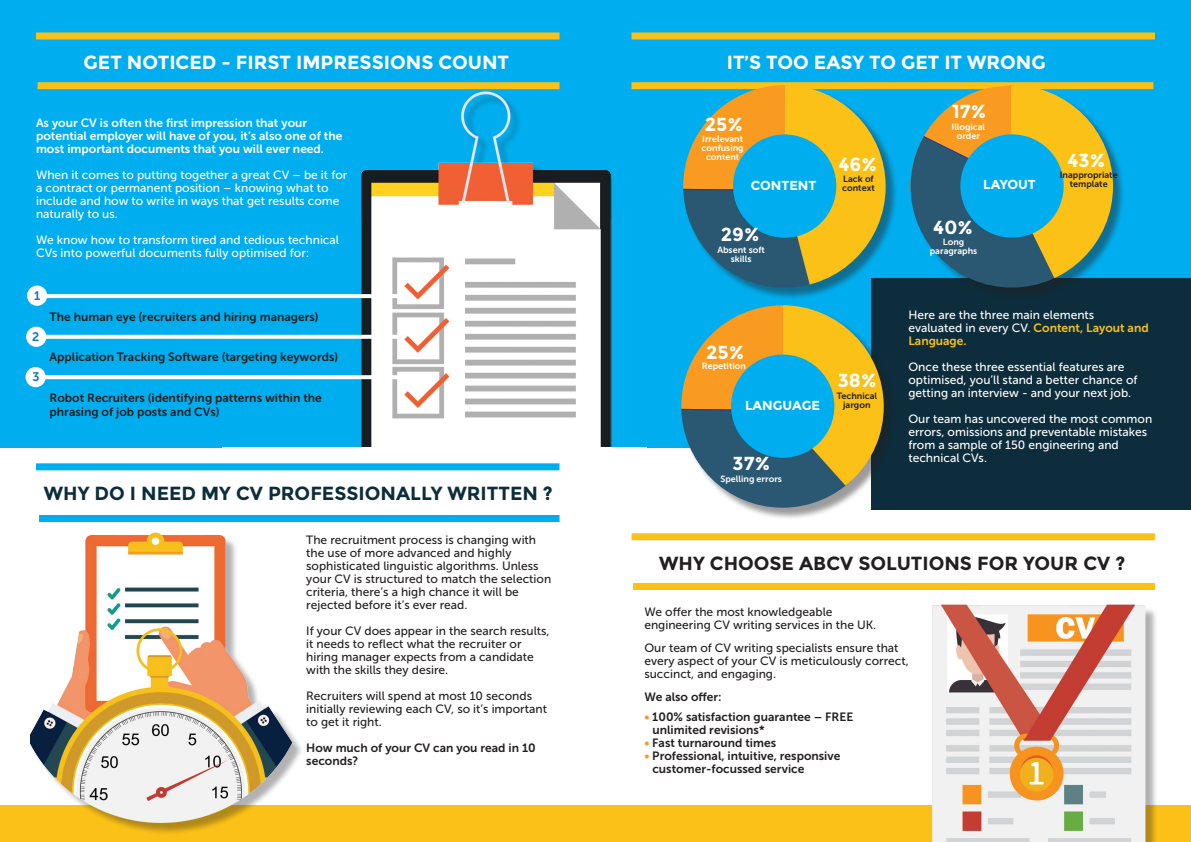
<style>
.page{position:relative;width:1191px;height:842px;background:#fff}
.page>*{position:absolute;margin:0;border:0;box-sizing:border-box;transform-origin:0 0}
.t1{font:700 19px "Montserrat";color:#fff}
.t2{font:700 19px "Montserrat";color:#0d2d3c}
.t3{font:700 19px "Montserrat";color:#231f20}
.t4{font:700 18.9px "Montserrat";color:#fff}
.t5{font:700 13px "Montserrat";color:#fff}
.Paragraph{font:12.4px "Museo Sans 700";color:#1074bc}
.Paragraph-2{font:12px/13px "Museo Sans 500";color:#231f20}
.Paragraph-3{font:12px/13px "Museo Sans 500";color:#fff}
.Paragraph-4{font:12px/13px "Museo Sans 700";color:#231f20}
.Paragraph-5{font:12px/13px "Museo Sans 700";color:#fff}
.Paragraph-6{font:12px "Museo Sans 700";color:#fbc116}
.Paragraph-7{font:9px "Museo Sans 700";color:#fff}
.Paragraph-8{font:9px "Museo Sans 700";color:#231f20}
.s1{font-family:"Museo Sans 700";color:#fbc116}
.s2{color:#f89b20}
</style>
<div class="page">
<div style="left:0;top:0;width:1191px;height:447px;background:#00aeef"></div>
<div style="left:871px;top:278px;width:320px;height:232px;background:#0d2d3c"></div>
<div style="left:36px;top:32px;width:523px;height:7px;background:#fbc116"></div>
<div style="left:38px;top:82px;width:521px;height:7px;background:#fbc116"></div>
<div style="left:36px;top:463px;width:523px;height:7px;background:#00aeef"></div>
<div style="left:39px;top:515px;width:520px;height:7px;background:#00aeef"></div>
<div style="left:0;top:806px;width:1191px;height:36px;background:#fbc116"></div>
<div style="left:28px;top:286px;width:18px;height:19px;background:#fff;border-radius:50%"></div>
<div style="left:27px;top:286px;width:20px;height:20px;border:1px solid #fff;border-radius:50%"></div>
<div style="left:27px;top:327px;width:19px;height:19px;background:#fff;border-radius:50%"></div>
<div style="left:26px;top:327px;width:20px;height:20px;border:1px solid #fff;border-radius:50%"></div>
<div style="left:26px;top:368px;width:19px;height:18px;background:#fff;border-radius:50%"></div>
<div style="left:26px;top:367px;width:20px;height:20px;border:1px solid #fff;border-radius:50%"></div>
<div style="left:32px;top:534px;width:272px;height:301px;background:#231f20;opacity:.35"></div>
<img style="left:30px;top:532px;width:295px;height:296px">
<div style="left:631px;top:32px;width:524px;height:7px;background:#fbc116"></div>
<div style="left:631px;top:82px;width:522px;height:7px;background:#fbc116"></div>
<div style="left:684px;top:87px;width:214px;height:213px;background:#231f20;opacity:.45"></div>
<svg style="left:683px;top:85px;width:202px;height:203px"></svg>
<div style="left:733px;top:134px;width:103px;height:104px;background:#00aeef;border-radius:50%"></div>
<div style="left:683px;top:307px;width:213px;height:213px;background:#231f20;opacity:.45"></div>
<svg style="left:681px;top:305px;width:202px;height:203px"></svg>
<div style="left:731px;top:354px;width:103px;height:104px;background:#00aeef;border-radius:50%"></div>
<div style="left:912px;top:87px;width:213px;height:212px;background:#231f20;opacity:.45"></div>
<svg style="left:910px;top:85px;width:203px;height:203px"></svg>
<div style="left:960px;top:134px;width:103px;height:104px;background:#00aeef;border-radius:50%"></div>
<div style="left:631px;top:533px;width:524px;height:7px;background:#fbc116"></div>
<div style="left:633px;top:583px;width:522px;height:7px;background:#fbc116"></div>
<img style="left:921px;top:604px;width:234px;height:238px">
<img style="left:350px;top:84px;width:262px;height:363px">
<svg style="left:45px;top:294px;width:353px;height:4px"></svg>
<svg style="left:44px;top:335px;width:359px;height:4px"></svg>
<svg style="left:44px;top:375px;width:359px;height:4px"></svg>
<p class="t1" style="left:84px;top:51px;width:427px">GET NOTICED - FIRST IMPRESSIONS COUNT</p>
<p class="Paragraph-5" style="left:36px;top:117px;width:273px">As your CV is often the first impression that your</p>
<p class="Paragraph-5" style="left:36px;top:130px;width:308px">potential employer will have of you, it’s also one of the most important documents that you will ever need.</p>
<p class="Paragraph-3" style="left:36px;top:169px;width:313px">When it comes to putting together a great CV – be it for a contract or permanent position – knowing what to include and how to write in ways that get results come</p>
<p class="Paragraph-3" style="left:36px;top:208px;width:83px">naturally to us.</p>
<p class="Paragraph-3" style="left:36px;top:234px;width:304px">We know how to transform tired and tedious technical<br>CVs into powerful documents fully optimised for:</p>
<p class="Paragraph" style="left:34px;top:289px;width:8px">1</p>
<p class="Paragraph" style="left:32px;top:330px;width:9px">2</p>
<p class="Paragraph" style="left:32px;top:370px;width:9px">3</p>
<p class="Paragraph-4" style="left:50px;top:310px;width:270px">The human eye (recruiters and hiring managers)</p>
<p class="Paragraph-4" style="left:50px;top:350px;width:290px">Application Tracking Software (targeting keywords)</p>
<p class="Paragraph-4" style="left:50px;top:391px;width:274px">Robot Recruiters (identifying patterns within the</p>
<p class="Paragraph-4" style="left:50px;top:405px;width:171px">phrasing of job posts and CVs)</p>
<p class="t2" style="left:44px;top:482px;width:510px">WHY DO I NEED MY CV PROFESSIONALLY WRITTEN ?</p>
<p class="Paragraph-2" style="left:306px;top:533px;width:231px">The recruitment process is changing with the use of more advanced and highly</p>
<p class="Paragraph-2" style="left:306px;top:559px;width:246px">sophisticated linguistic algorithms. Unless your CV is structured to match the selection criteria, there’s a high chance it will be</p>
<p class="Paragraph-2" style="left:306px;top:598px;width:163px">rejected before it’s ever read.</p>
<p class="Paragraph-2" style="left:306px;top:624px;width:245px">If your CV does appear in the search results, it needs to reflect what the recruiter or</p>
<p class="Paragraph-2" style="left:306px;top:650px;width:229px">hiring manager expects from a candidate with the skills they desire.</p>
<p class="Paragraph-2" style="left:306px;top:689px;width:242px">Recruiters will spend at most 10 seconds initially reviewing each CV, so it’s important to get it right.</p>
<p class="Paragraph-4" style="left:306px;top:741px;width:231px">How much of your CV can you read in 10 seconds?</p>
<p class="t1" style="left:727px;top:51px;width:320px">IT’S TOO EASY TO GET IT WRONG</p>
<p class="t4" style="left:705px;top:113px;width:40px">25%</p>
<p class="Paragraph-7" style="left:702px;top:134px;width:42px">Irrelevant</p>
<p class="Paragraph-7" style="left:701px;top:143px;width:44px">confusing</p>
<p class="Paragraph-7" style="left:706px;top:152px;width:35px">content</p>
<p class="t5" style="left:750px;top:177px;width:67px">CONTENT</p>
<p class="t4" style="left:721px;top:223px;width:40px">29%</p>
<p class="Paragraph-7" style="left:717px;top:244px;width:49px">Absent soft</p>
<p class="Paragraph-7" style="left:731px;top:253px;width:22px">skills</p>
<p class="t4" style="left:952px;top:100px;width:35px">17%</p>
<p class="Paragraph-7" style="left:951px;top:122px;width:35px">Illogical</p>
<p class="Paragraph-7" style="left:956px;top:131px;width:25px">order</p>
<p class="t4" style="left:838px;top:153px;width:40px">46%</p>
<p class="t4" style="left:1067px;top:149px;width:39px">43%</p>
<p class="Paragraph-8" style="left:1059px;top:170px;width:59px">Inappropriate</p>
<p class="Paragraph-8" style="left:1069px;top:179px;width:39px">template</p>
<p class="Paragraph-8" style="left:843px;top:174px;width:32px">Lack of</p>
<p class="Paragraph-8" style="left:842px;top:183px;width:34px">context</p>
<p class="t5" style="left:983px;top:177px;width:54px">LAYOUT</p>
<p class="t4" style="left:933px;top:216px;width:41px">40%</p>
<p class="Paragraph-7" style="left:943px;top:237px;width:23px">Long</p>
<p class="Paragraph-7" style="left:929px;top:246px;width:49px">paragraphs</p>
<p class="t4" style="left:706px;top:341px;width:40px">25%</p>
<p class="Paragraph-7" style="left:702px;top:361px;width:46px">Repetition</p>
<p class="t5" style="left:745px;top:397px;width:76px">LANGUAGE</p>
<p class="t4" style="left:838px;top:369px;width:40px">38%</p>
<p class="Paragraph-8" style="left:836px;top:391px;width:42px">Technical</p>
<p class="Paragraph-8" style="left:843px;top:400px;width:29px">jargon</p>
<p class="t4" style="left:732px;top:452px;width:39px">37%</p>
<p class="Paragraph-7" style="left:720px;top:474px;width:63px">Spelling errors</p>
<p class="Paragraph-3" style="left:908px;top:309px;width:187px">Here are the three main elements</p>
<p class="Paragraph-3" style="left:908px;top:322px;width:242px">evaluated in every CV. <span class="s1">Content, Layout and</span></p>
<p class="Paragraph-6" style="left:908px;top:334px;width:60px">Language.</p>
<p class="Paragraph-3" style="left:908px;top:361px;width:217px">Once these three essential features are</p>
<p class="Paragraph-3" style="left:908px;top:374px;width:230px">optimised, you’ll stand a better chance of getting an interview - and your next job.</p>
<p class="Paragraph-3" style="left:908px;top:413px;width:245px">Our team has uncovered the most common errors, omissions and preventable mistakes from a sample of 150 engineering and</p>
<p class="Paragraph-3" style="left:908px;top:452px;width:80px">technical CVs.</p>
<p class="t3" style="left:659px;top:552px;width:467px">WHY CHOOSE ABCV SOLUTIONS FOR YOUR CV ?</p>
<p class="Paragraph-2" style="left:644px;top:605px;width:190px">We offer the most knowledgeable</p>
<p class="Paragraph-2" style="left:644px;top:618px;width:233px">engineering CV writing services in the UK.</p>
<p class="Paragraph-2" style="left:644px;top:641px;width:266px">Our team of CV writing specialists ensure that every aspect of your CV is meticulously correct, succinct, and engaging.</p>
<p class="Paragraph-4" style="left:644px;top:690px;width:79px">We also offer:</p>
<p class="Paragraph-4" style="left:644px;top:710px;width:210px"><span class="s2">•</span> 100% satisfaction guarantee – FREE</p>
<p class="Paragraph-4" style="left:652px;top:723px;width:114px">unlimited revisions*</p>
<p class="Paragraph-4" style="left:644px;top:736px;width:133px"><span class="s2">•</span> Fast turnaround times</p>
<p class="Paragraph-4" style="left:644px;top:749px;width:197px"><span class="s2">•</span> Professional, intuitive, responsive</p>
<p class="Paragraph-4" style="left:652px;top:762px;width:153px">customer-focussed service</p>
</div>
